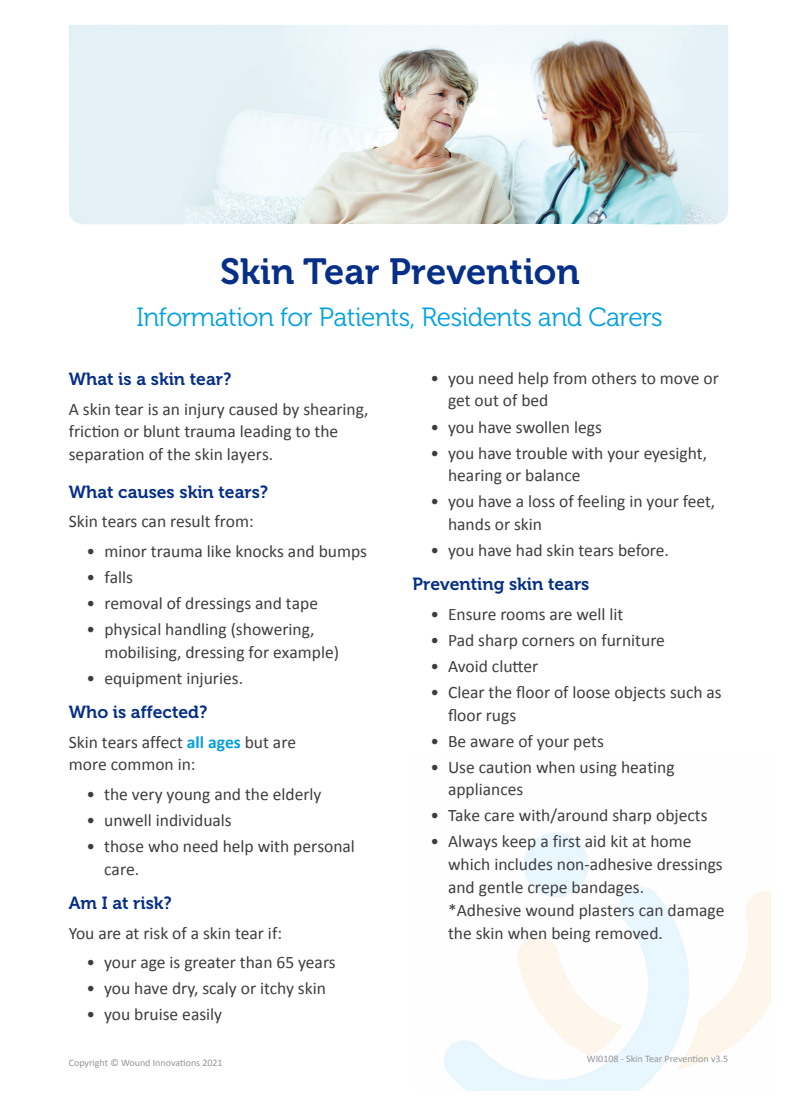
<style>
.page{position:relative;width:797px;height:1115px;background:#fff}
.page>*{position:absolute;margin:0;border:0;box-sizing:border-box;transform-origin:0 0}
.t1{font:36.25px "Museo 700";color:#062f87}
.t2{font:26.25px "Museo 300";letter-spacing:-.02em;color:#00a0e0}
.t3{font:17.5px/22.5px "Calibri";color:#3e3e3f}
.t4{font:17.5px "Museo 700";color:#062f87}
.t5{font:10px "Calibri";color:#939598}
.s1{font-weight:700;color:#00a0e0}
</style>
<div class="page">
<img style="left:444px;top:832px;width:327px;height:258px">
<img style="left:69px;top:25px;width:659px;height:199px">
<h1 class="t1" style="left:220px;top:251px;width:361px">Skin Tear Prevention</h1>
<h2 class="t2" style="left:136px;top:303px;width:528px">Information for Patients, Residents and Carers</h2>
<p class="t4" style="left:69px;top:369px;width:164px">What is a skin tear?</p>
<p class="t3" style="left:69px;top:397px;width:301px">A skin tear is an injury caused by shearing, friction or blunt trauma leading to the separation of the skin layers.</p>
<p class="t4" style="left:69px;top:482px;width:201px">What causes skin tears?</p>
<p class="t3" style="left:69px;top:510px;width:186px">Skin tears can result from:</p>
<p class="t3" style="left:87px;top:540px;width:282px">• minor trauma like knocks and bumps</p>
<p class="t3" style="left:87px;top:566px;width:48px">• falls</p>
<p class="t3" style="left:87px;top:592px;width:233px">• removal of dressings and tape</p>
<p class="t3" style="left:104px;top:618px;width:236px;text-indent:-18px">• physical handling (showering, mobilising, dressing for example)</p>
<p class="t3" style="left:87px;top:666px;width:158px">• equipment injuries.</p>
<p class="t4" style="left:69px;top:702px;width:140px">Who is affected?</p>
<p class="t3" style="left:69px;top:730px;width:229px">Skin tears affect <span class="s1">all ages</span> but are more common in:</p>
<p class="t3" style="left:86px;top:782px;width:236px">• the very young and the elderly</p>
<p class="t3" style="left:86px;top:808px;width:147px">• unwell individuals</p>
<p class="t3" style="left:104px;top:834px;width:252px;text-indent:-18px">• those who need help with personal care.</p>
<p class="t4" style="left:69px;top:892px;width:105px">Am I at risk?</p>
<p class="t3" style="left:69px;top:921px;width:215px">You are at risk of a skin tear if:</p>
<p class="t3" style="left:86px;top:950px;width:251px">• your age is greater than 65 years</p>
<p class="t3" style="left:86px;top:976px;width:241px">• you have dry, scaly or itchy skin</p>
<p class="t3" style="left:86px;top:1002px;width:137px">• you bruise easily</p>
<p class="t5" style="left:69px;top:1056px;width:155px">Copyright © Wound Innovations 2021</p>
<p class="t3" style="left:448px;top:367px;width:272px;text-indent:-18px">• you need help from others to move or get out of bed</p>
<p class="t3" style="left:430px;top:415px;width:173px">• you have swollen legs</p>
<p class="t3" style="left:448px;top:441px;width:260px;text-indent:-18px">• you have trouble with your eyesight, hearing or balance</p>
<p class="t3" style="left:448px;top:490px;width:269px;text-indent:-18px">• you have a loss of feeling in your feet, hands or skin</p>
<p class="t3" style="left:430px;top:538px;width:240px">• you have had skin tears before.</p>
<p class="t4" style="left:412px;top:574px;width:178px">Preventing skin tears</p>
<p class="t3" style="left:430px;top:602px;width:194px">• Ensure rooms are well lit</p>
<p class="t3" style="left:430px;top:628px;width:236px">• Pad sharp corners on furniture</p>
<p class="t3" style="left:430px;top:654px;width:109px">• Avoid clutter</p>
<p class="t3" style="left:448px;top:680px;width:275px;text-indent:-18px">• Clear the floor of loose objects such as floor rugs</p>
<p class="t3" style="left:430px;top:729px;width:175px">• Be aware of your pets</p>
<p class="t3" style="left:448px;top:755px;width:228px;text-indent:-18px">• Use caution when using heating appliances</p>
<p class="t3" style="left:430px;top:804px;width:279px">• Take care with/around sharp objects</p>
<p class="t3" style="left:448px;top:829px;width:278px;line-height:22.9px;text-indent:-18px">• Always keep a first aid kit at home which includes non-adhesive dressings and gentle crepe bandages.<br>*Adhesive wound plasters can damage the skin when being removed.</p>
<p class="t5" style="left:587px;top:1051px;width:143px">WI0108 - Skin Tear Prevention v3.5</p>
</div>
